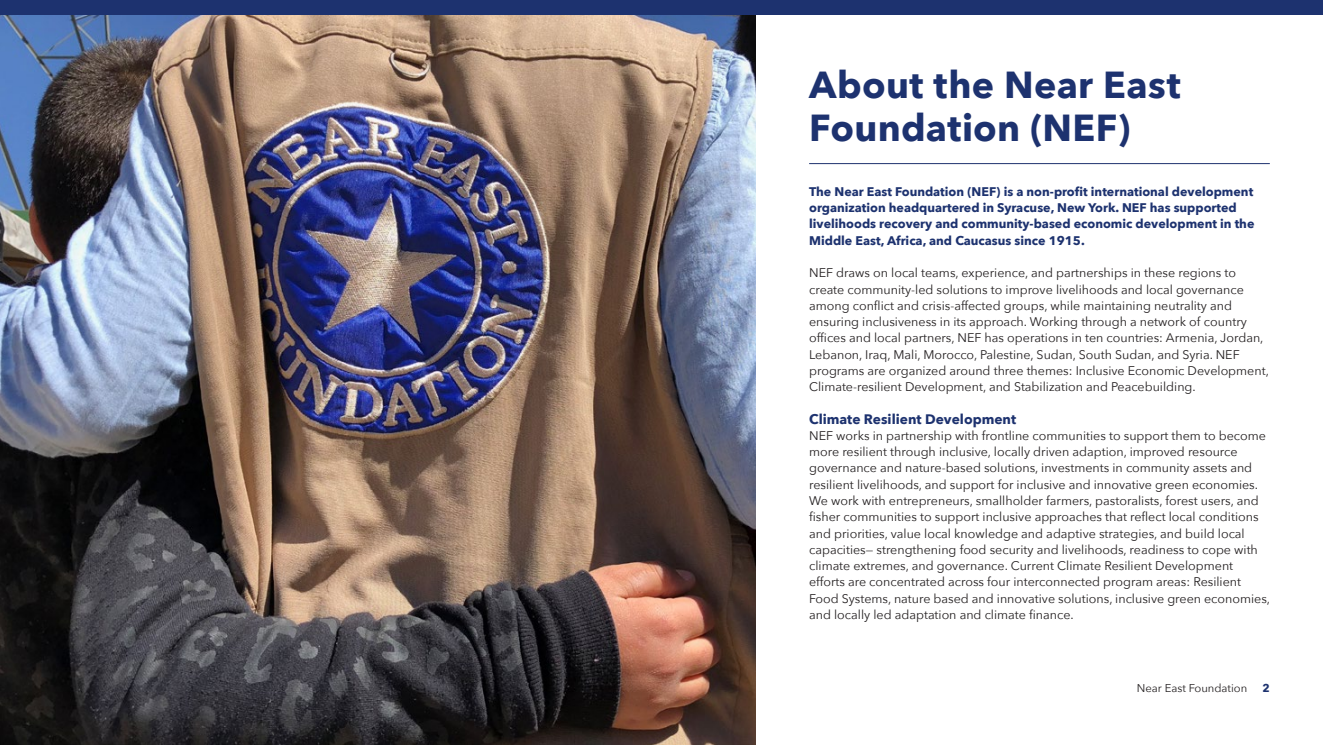
<style>
.page{position:relative;width:1323px;height:745px;background:#fff}
.page>*{position:absolute;margin:0;border:0;box-sizing:border-box;transform-origin:0 0}
.Paragraph_Style_1{font:700 37.5px/42.5px "Avenir Next";letter-spacing:.01em;color:#1d326f}
.Body_Copy{font:700 13.75px "Avenir Next";color:#1d326f}
.Body_Copy-2{font:12.5px/16.2px "Avenir Next";color:#231f20}
.Body_Copy-3{font:700 12.5px/16.2px "Avenir Next";color:#1d326f}
.t1{font:11.25px "Avenir Next";color:#231f20}
.t2{font:700 11.25px "Avenir Next";color:#1d326f}
</style>
<div class="page">
<img style="left:0;top:14px;width:756px;height:730px">
<div style="left:0;top:0;width:1323px;height:14px;background:#1d326f"></div>
<hr style="left:809px;top:163px;width:461px;height:1px;background:#1d326f">
<p class="Paragraph_Style_1" style="left:809px;top:63px;width:373px">About the Near East<br>Foundation (NEF)</p>
<p class="Body_Copy-3" style="left:809px;top:183px;width:447px">The Near East Foundation (NEF) is a non-profit international development organization headquartered in Syracuse, New York. NEF has supported livelihoods recovery and community-based economic development in the Middle East, Africa, and Caucasus since 1915.</p>
<p class="Body_Copy-2" style="left:809px;top:264px;width:461px">NEF draws on local teams, experience, and partnerships in these regions to create community-led solutions to improve livelihoods and local governance among conflict and crisis-affected groups, while maintaining neutrality and ensuring inclusiveness in its approach. Working through a network of country offices and local partners, NEF has operations in ten countries: Armenia, Jordan, Lebanon, Iraq, Mali, Morocco, Palestine, Sudan, South Sudan, and Syria. NEF programs are organized around three themes: Inclusive Economic Development, Climate-resilient Development, and Stabilization and Peacebuilding.</p>
<p class="Body_Copy" style="left:809px;top:406px;width:209px">Climate Resilient Development</p>
<p class="Body_Copy-2" style="left:809px;top:426px;width:463px">NEF works in partnership with frontline communities to support them to become more resilient through inclusive, locally driven adaption, improved resource governance and nature-based solutions, investments in community assets and resilient livelihoods, and support for inclusive and innovative green economies.<br>We work with entrepreneurs, smallholder farmers, pastoralists, forest users, and fisher communities to support inclusive approaches that reflect local conditions and priorities, value local knowledge and adaptive strategies, and build local capacities— strengthening food security and livelihoods, readiness to cope with climate extremes, and governance. Current Climate Resilient Development efforts are concentrated across four interconnected program areas: Resilient Food Systems, nature based and innovative solutions, inclusive green economies, and locally led adaptation and climate finance.</p>
<p class="t1" style="left:1137px;top:678px;width:112px">Near East Foundation</p>
<p class="t2" style="left:1262px;top:677px;width:9px">2</p>
</div>
